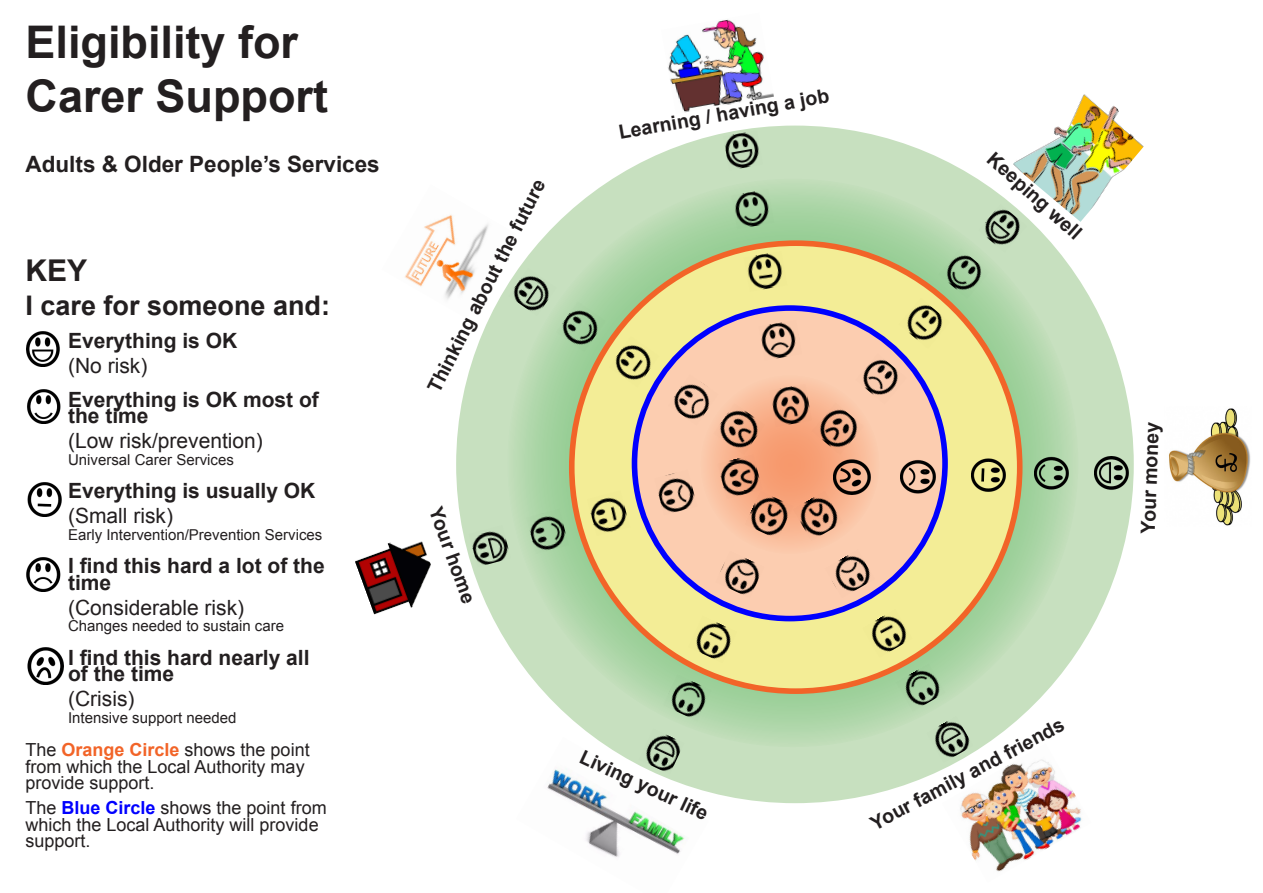
<style>
.page{position:relative;width:1263px;height:893px;background:#fff}
.page>*{position:absolute;margin:0;border:0;box-sizing:border-box;transform-origin:0 0}
.t1{font:700 45px "Arial";color:#231f20}
.t2{font:700 30px "Arial";color:#231f20}
.t3{font:700 27px "Arial";color:#231f20}
.t4{font:700 22.5px "Arial";color:#231f20}
.t5{font:700 21px/16.5px "Arial";color:#231f20}
.t6{font:21px "Arial";color:#231f20}
.t7{font:700 19.5px "Arial";color:#231f20}
.t8{font:18px/16.5px "Arial";color:#231f20}
.t9{font:15px "Arial";color:#231f20}
.s1{font-weight:700;color:#f26428}
.s2{font-weight:700;color:#00f}
</style>
<div class="page">
<img style="left:27px;top:648px;width:36px;height:37px">
<img style="left:26px;top:557px;width:35px;height:35px">
<img style="left:27px;top:482px;width:35px;height:35px">
<img style="left:27px;top:389px;width:34px;height:34px">
<img style="left:27px;top:332px;width:33px;height:34px">
<img style="left:547px;top:737px;width:160px;height:120px">
<img style="left:405px;top:215px;width:104px;height:103px">
<div style="left:456px;top:126px;width:678px;height:677px;background:#c7e0bf;border-radius:50%"></div>
<svg style="left:507px;top:179px;width:571px;height:568px"></svg>
<div style="left:572px;top:243px;width:448px;height:448px;background:#f3ed96;border-radius:50%"></div>
<div style="left:634px;top:308px;width:311px;height:311px;background:#fccdb0;border-radius:50%"></div>
<svg style="left:700px;top:375px;width:179px;height:179px"></svg>
<img style="left:812px;top:403px;width:52px;height:52px">
<img style="left:855px;top:353px;width:52px;height:51px">
<img style="left:907px;top:299px;width:43px;height:41px">
<img style="left:938px;top:248px;width:51px;height:51px">
<img style="left:978px;top:209px;width:42px;height:44px">
<img style="left:769px;top:384px;width:43px;height:43px">
<img style="left:761px;top:322px;width:35px;height:37px">
<img style="left:744px;top:251px;width:39px;height:39px">
<img style="left:731px;top:189px;width:43px;height:40px">
<img style="left:723px;top:130px;width:36px;height:39px">
<img style="left:717px;top:455px;width:45px;height:44px">
<img style="left:658px;top:473px;width:37px;height:40px">
<img style="left:590px;top:497px;width:37px;height:35px">
<img style="left:526px;top:509px;width:43px;height:45px">
<img style="left:469px;top:531px;width:40px;height:35px">
<img style="left:744px;top:491px;width:99px;height:50px">
<img style="left:715px;top:558px;width:45px;height:40px">
<img style="left:688px;top:622px;width:43px;height:41px">
<img style="left:663px;top:674px;width:48px;height:47px">
<img style="left:639px;top:734px;width:42px;height:40px">
<img style="left:833px;top:458px;width:37px;height:37px">
<img style="left:901px;top:460px;width:34px;height:34px">
<img style="left:971px;top:458px;width:34px;height:34px">
<img style="left:1035px;top:455px;width:34px;height:37px">
<img style="left:1094px;top:457px;width:34px;height:33px">
<img style="left:832px;top:555px;width:43px;height:43px">
<img style="left:871px;top:615px;width:41px;height:43px">
<img style="left:896px;top:663px;width:49px;height:48px">
<img style="left:935px;top:721px;width:35px;height:33px">
<img style="left:674px;top:382px;width:40px;height:43px">
<img style="left:609px;top:336px;width:50px;height:51px">
<img style="left:556px;top:302px;width:50px;height:50px">
<img style="left:509px;top:268px;width:48px;height:48px">
<img style="left:714px;top:403px;width:51px;height:52px">
<img style="left:355px;top:541px;width:76px;height:74px">
<img style="left:668px;top:19px;width:106px;height:94px">
<img style="left:1012px;top:94px;width:132px;height:128px">
<img style="left:1169px;top:408px;width:82px;height:118px">
<img style="left:942px;top:743px;width:140px;height:129px">
<p class="t1" style="left:26px;top:12px;width:274px">Eligibility for</p>
<p class="t1" style="left:26px;top:66px;width:304px">Carer Support</p>
<p class="t4" style="left:26px;top:149px;width:356px">Adults &amp; Older People’s Services</p>
<p class="t2" style="left:26px;top:251px;width:63px">KEY</p>
<p class="t3" style="left:26px;top:287px;width:306px">I care for someone and:</p>
<p class="t5" style="left:68px;top:333px;width:171px">Everything is OK</p>
<p class="t6" style="left:68px;top:352px;width:81px">(No risk)</p>
<p class="t5" style="left:68px;top:392px;width:252px">Everything is OK most of the time</p>
<p class="t6" style="left:68px;top:427px;width:196px">(Low risk/prevention)</p>
<p class="t9" style="left:68px;top:450px;width:167px">Universal Carer Services</p>
<p class="t5" style="left:68px;top:483px;width:249px">Everything is usually OK</p>
<p class="t6" style="left:68px;top:502px;width:106px">(Small risk)</p>
<p class="t9" style="left:68px;top:525px;width:256px">Early Intervention/Prevention Services</p>
<p class="t5" style="left:68px;top:558px;width:258px">I find this hard a lot of the time</p>
<p class="t6" style="left:68px;top:594px;width:178px">(Considerable risk)</p>
<p class="t9" style="left:68px;top:616px;width:217px">Changes needed to sustain care</p>
<p class="t5" style="left:68px;top:650px;width:243px">I find this hard nearly all of the time</p>
<p class="t6" style="left:68px;top:685px;width:68px">(Crisis)</p>
<p class="t9" style="left:68px;top:708px;width:170px">Intensive support needed</p>
<p class="t8" style="left:26px;top:742px;width:286px">The <span class="s1">Orange Circle</span> shows the point from which the Local Authority may provide support.</p>
<p class="t8" style="left:26px;top:800px;width:303px">The <span class="s2">Blue Circle</span> shows the point from which the Local Authority will provide support.</p>
<p class="t7" style="left:421px;top:385px;width:237px;rotate:-63deg">Thinking about the future</p>
<p class="t7" style="left:448px;top:503px;width:102px;rotate:70deg">Your home</p>
<p class="t7" style="left:617px;top:120px;width:215px;rotate:-10deg">Learning / having a job</p>
<p class="t7" style="left:999px;top:146px;width:121px;rotate:42deg">Keeping well</p>
<p class="t7" style="left:587px;top:744px;width:141px;rotate:25deg">Living your life</p>
<p class="t7" style="left:866px;top:813px;width:218px;rotate:-28deg">Your family and friends</p>
<p class="t7" style="left:1135px;top:533px;width:113px;rotate:-88deg">Your money</p>
</div>
